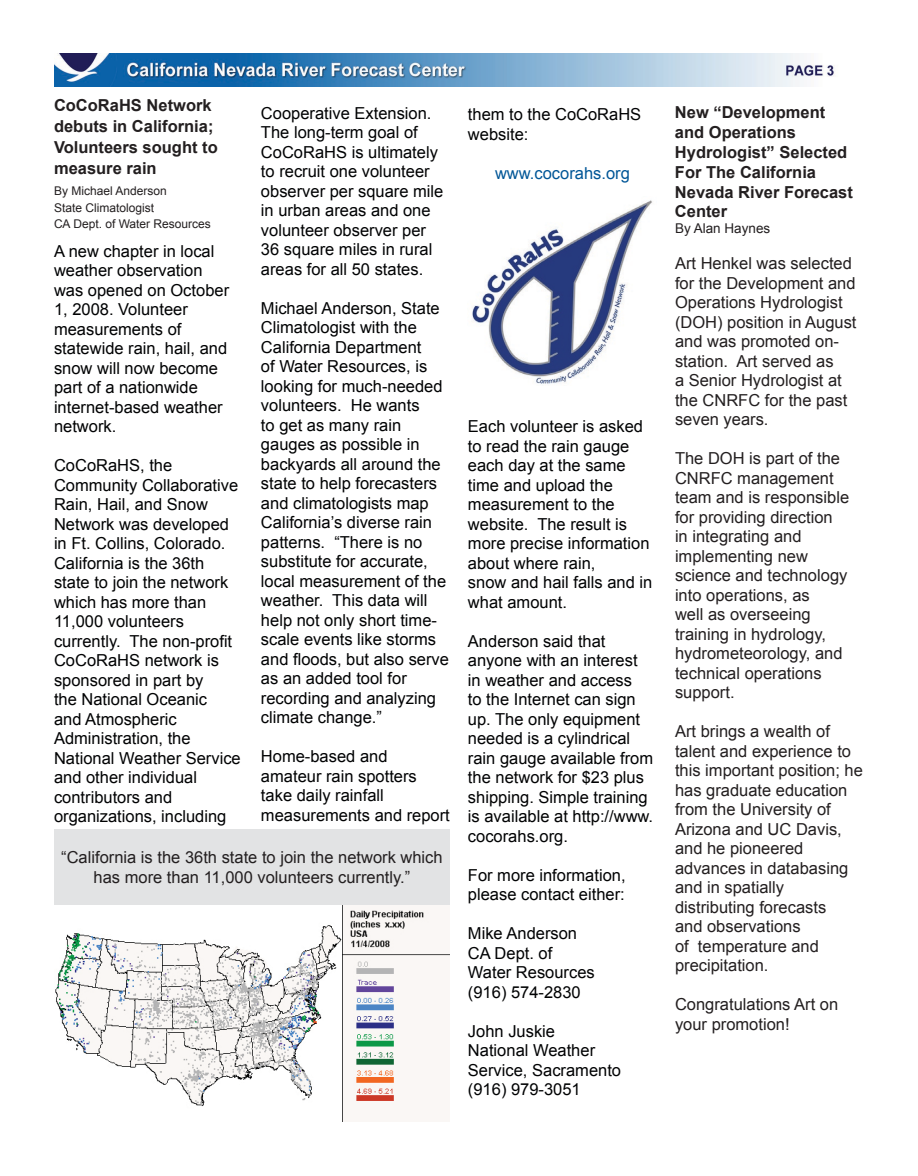
<style>
.page{position:relative;width:918px;height:1176px;background:#fff}
.page>*{position:absolute;margin:0;border:0;box-sizing:border-box;transform-origin:0 0}
.t1{font:16.5px/19.5px "Arial";color:#010203}
.t2{font:16.5px/19.5px "Arial";color:#231f20}
.t3{font:700 16.5px/19.8px "Arial";color:#231f20}
.t4{font:16.5px "Arial";color:#005697}
.t5{font:13.5px "Arial";color:#231f20}
.t6{font:12px/16.5px "Arial";color:#231f20}
</style>
<div class="page">
<img style="left:54px;top:54px;width:780px;height:33px">
<div style="left:54px;top:829px;width:396px;height:76px;background:#e2e3e4"></div>
<img style="left:472px;top:200px;width:180px;height:184px">
<img style="left:55px;top:905px;width:395px;height:216px">
<p class="t3" style="left:54px;top:95px;width:165px;line-height:21px">CoCoRaHS Network debuts in California;<br>Volunteers sought to measure rain</p>
<p class="t6" style="left:54px;top:183px;width:158px">By Michael Anderson<br>State Climatologist<br>CA Dept. of Water Resources</p>
<p class="t1" style="left:54px;top:241px;width:177px">A new chapter in local weather observation was opened on October<br>1, 2008. Volunteer measurements of statewide rain, hail, and snow will now become part of a nationwide internet-based weather network.</p>
<p class="t1" style="left:54px;top:456px;width:188px">CoCoRaHS, the<br>Community Collaborative<br>Rain, Hail, and Snow<br>Network was developed in Ft. Collins, Colorado.<br>California is the 36th state to join the network which has more than<br>11,000 volunteers currently. The non-profit<br>CoCoRaHS network is sponsored in part by<br>the National Oceanic<br>and Atmospheric<br>Administration, the<br>National Weather Service and other individual contributors and organizations, including</p>
<p class="t1" style="left:261px;top:103px;width:184px">Cooperative Extension.<br>The long-term goal of<br>CoCoRaHS is ultimately to recruit one volunteer observer per square mile in urban areas and one volunteer observer per<br>36 square miles in rural areas for all 50 states.</p>
<p class="t1" style="left:261px;top:298px;width:190px">Michael Anderson, State<br>Climatologist with the<br>California Department<br>of Water Resources, is looking for much-needed volunteers. He wants<br>to get as many rain gauges as possible in backyards all around the state to help forecasters and climatologists map<br>California’s diverse rain patterns. “There is no substitute for accurate, local measurement of the weather. This data will help not only short time&shy;scale events like storms and floods, but also serve as an added tool for recording and analyzing climate change.”</p>
<p class="t1" style="left:261px;top:747px;width:190px">Home-based and amateur rain spotters take daily rainfall measurements and report</p>
<p class="t2" style="left:61px;top:848px;width:383px;text-align:center">“California is the 36th state to join the network which has more than 11,000 volunteers currently.”</p>
<p class="t1" style="left:468px;top:105px;width:175px">them to the CoCoRaHS website:</p>
<p class="t4" style="left:495px;top:162px;width:136px">www.cocorahs.org</p>
<p class="t1" style="left:468px;top:417px;width:186px">Each volunteer is asked to read the rain gauge each day at the same time and upload the measurement to the website. The result is more precise information about where rain,<br>snow and hail falls and in what amount.</p>
<p class="t1" style="left:468px;top:631px;width:187px">Anderson said that anyone with an interest in weather and access<br>to the Internet can sign up. The only equipment needed is a cylindrical rain gauge available from the network for $23 plus shipping. Simple training is available at http://www. cocorahs.org.</p>
<p class="t1" style="left:468px;top:865px;width:159px">For more information, please contact either:</p>
<p class="t1" style="left:468px;top:924px;width:128px">Mike Anderson<br>CA Dept. of<br>Water Resources (916) 574-2830</p>
<p class="t1" style="left:468px;top:1021px;width:155px">John Juskie<br>National Weather<br>Service, Sacramento (916) 979-3051</p>
<p class="t3" style="left:675px;top:103px;width:179px">New “Development and Operations<br>Hydrologist” Selected<br>For The California<br>Nevada River Forecast<br>Center</p>
<p class="t5" style="left:675px;top:220px;width:97px">By Alan Haynes</p>
<p class="t2" style="left:675px;top:254px;width:183px">Art Henkel was selected for the Development and<br>Operations Hydrologist (DOH) position in August and was promoted on&shy;station. Art served as<br>a Senior Hydrologist at the CNRFC for the past seven years.</p>
<p class="t2" style="left:675px;top:449px;width:176px">The DOH is part of the<br>CNRFC management team and is responsible for providing direction in integrating and implementing new science and technology into operations, as<br>well as overseeing training in hydrology, hydrometeorology, and technical operations support.</p>
<p class="t2" style="left:675px;top:722px;width:190px">Art brings a wealth of talent and experience to this important position; he has graduate education from the University of<br>Arizona and UC Davis, and he pioneered advances in databasing and in spatially distributing forecasts<br>and observations<br>of temperature and precipitation.</p>
<p class="t2" style="left:675px;top:995px;width:165px">Congratulations Art on your promotion!</p>
</div>
